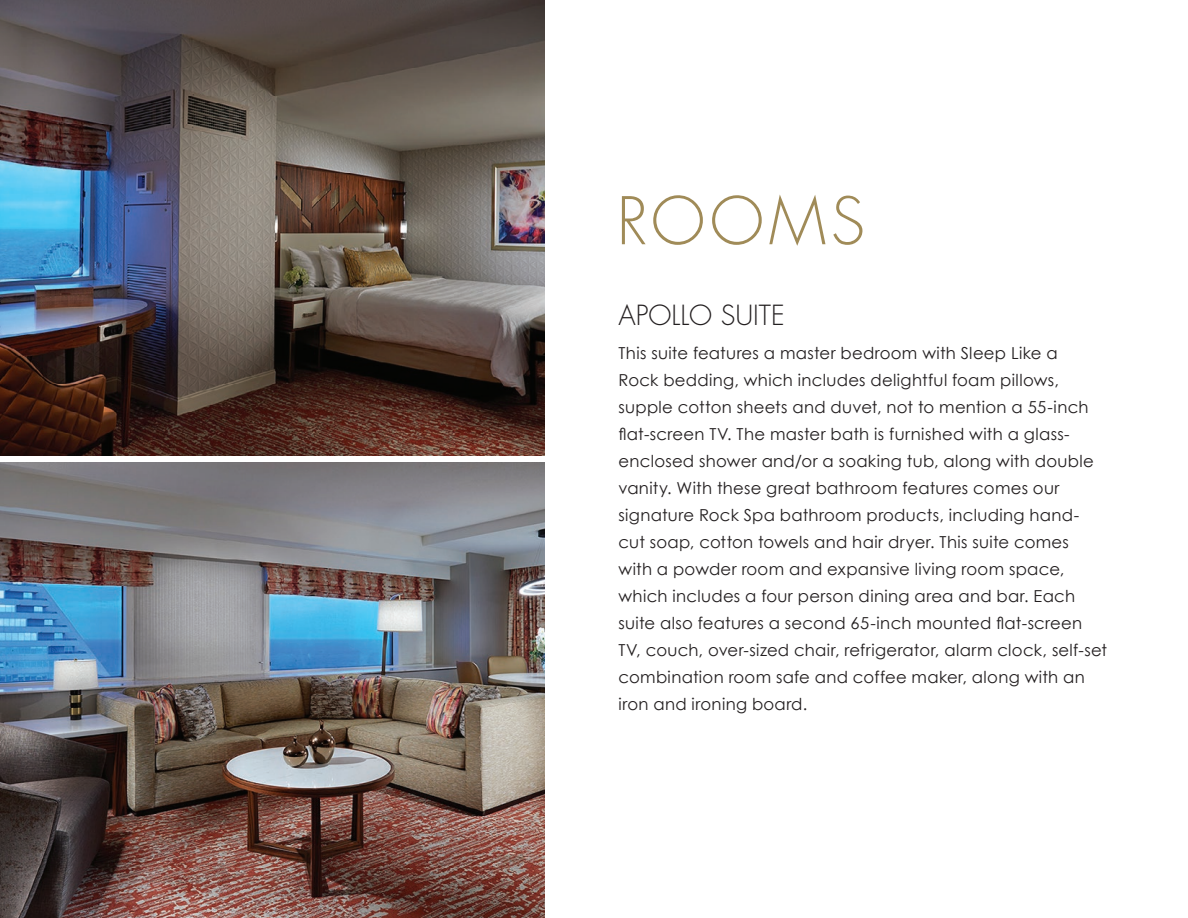
<style>
.page{position:relative;width:1188px;height:918px;background:#fff}
.page>*{position:absolute;margin:0;border:0;box-sizing:border-box;transform-origin:0 0}
.t1{font:64.05px "Futura ICG Light";letter-spacing:.04em;color:#a08b58}
.t2{font:300 27px "Futura Std";color:#231f20}
.t3{font:16.5px/27px "Century Gothic";letter-spacing:.015em;color:#231f20}
</style>
<div class="page">
<img style="left:0;top:0;width:544px;height:918px">
<div style="left:0;top:456px;width:549px;height:6px;background:#fff"></div>
<h1 class="t1" style="left:619px;top:178px;width:248px">ROOMS</h1>
<h2 class="t2" style="left:619px;top:299px;width:168px">APOLLO SUITE</h2>
<p class="t3" style="left:619px;top:339px;width:490px">This suite features a master bedroom with Sleep Like a<br>Rock bedding, which includes delightful foam pillows, supple cotton sheets and duvet, not to mention a 55-inch flat-screen TV. The master bath is furnished with a glass&shy;enclosed shower and/or a soaking tub, along with double vanity. With these great bathroom features comes our signature Rock Spa bathroom products, including hand&shy;cut soap, cotton towels and hair dryer. This suite comes<br>with a powder room and expansive living room space, which includes a four person dining area and bar. Each suite also features a second 65-inch mounted flat-screen TV, couch, over-sized chair, refrigerator, alarm clock, self-set combination room safe and coffee maker, along with an iron and ironing board.</p>
</div>
